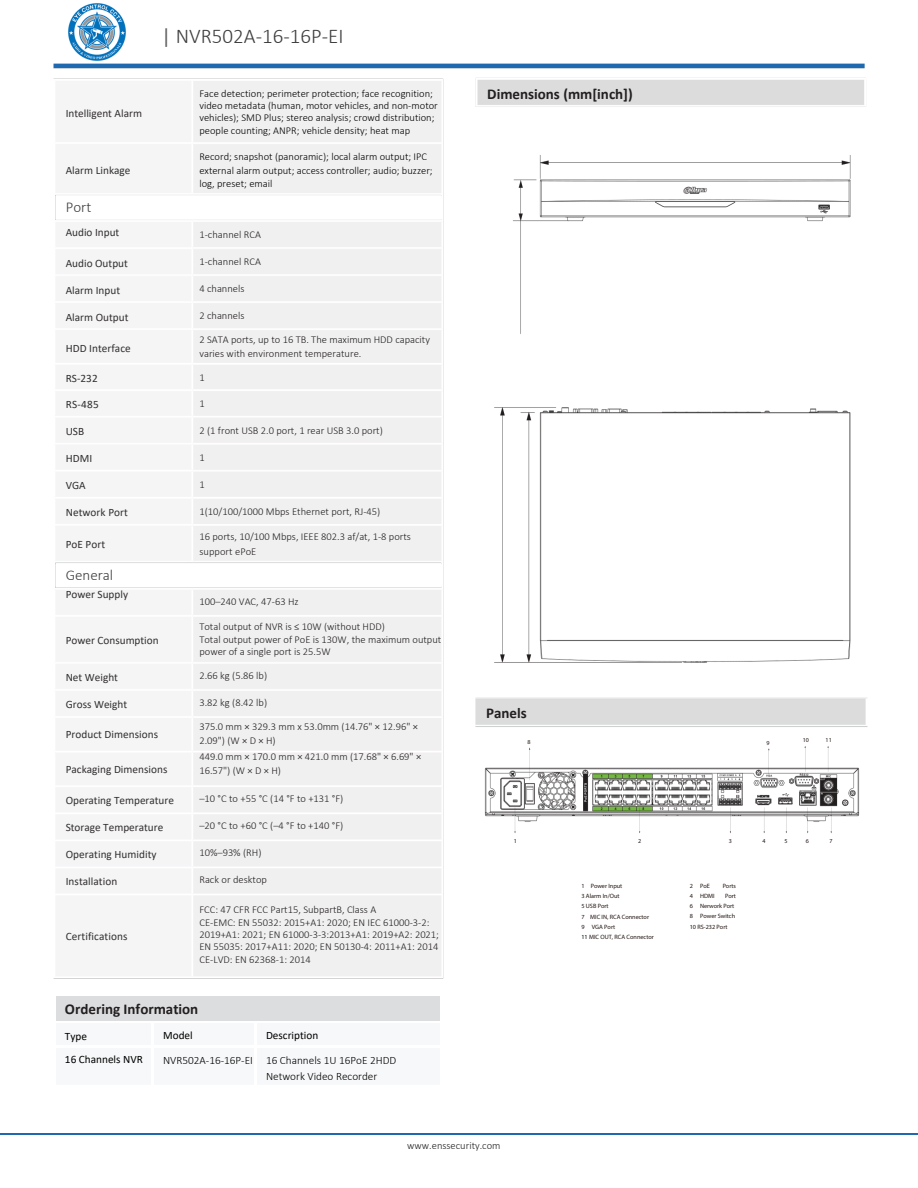
<style>
.page{position:relative;width:918px;height:1188px;background:#fff}
.page>*{position:absolute;margin:0;border:0;box-sizing:border-box;transform-origin:0 0}
.t1{font:300 21px "Calibri";color:#3f3e3f}
.t2{font:700 15px "Calibri";color:#231f20}
.t3{font:300 15px "Calibri";color:#3f3e3f}
.t4{font:11.25px "Calibri";color:#312e2f}
.t5{font:300 11.25px/15.8px "Calibri";color:#000}
.t6{font:11.25px/23.7px "Calibri";color:#000}
.t7{font:300 10.5px/12.3px "Calibri";color:#231f20}
.t8{font:300 10.5px/12.3px "Calibri";color:#000}
.t9{font:6.15px/10.2px "Myriad Pro";color:#221613}
.t10{font:6px "Myriad Pro";color:#221613}
.s1{font-weight:400;color:#626366}
.s2{color:#000}
</style>
<div class="page">
<div style="left:56px;top:996px;width:384px;height:25px;background:#dcdddf"></div>
<hr style="left:0;top:1133px;width:918px;height:2px;background:#1f69b3">
<img style="left:53px;top:63px;width:815px;height:916px">
<img style="left:57px;top:3px;width:79px;height:69px">
<p class="t4" style="left:66px;top:108px;width:78px">Intelligent Alarm</p>
<p class="t4" style="left:66px;top:165px;width:66px">Alarm Linkage</p>
<h4 class="t3" style="left:66px;top:201px;width:27px">Port</h4>
<h4 class="t4" style="left:66px;top:227px;width:55px">Audio Input</h4>
<p class="t4" style="left:66px;top:258px;width:64px">Audio Output</p>
<p class="t4" style="left:66px;top:285px;width:56px">Alarm Input</p>
<p class="t4" style="left:66px;top:312px;width:64px">Alarm Output</p>
<p class="t4" style="left:66px;top:343px;width:67px">HDD Interface</p>
<p class="t4" style="left:66px;top:374px;width:33px">RS-232</p>
<p class="t4" style="left:66px;top:400px;width:35px">RS-485</p>
<p class="t4" style="left:66px;top:427px;width:20px">USB</p>
<p class="t4" style="left:66px;top:454px;width:28px">HDMI</p>
<p class="t4" style="left:66px;top:481px;width:21px">VGA</p>
<p class="t4" style="left:66px;top:508px;width:64px">Network Port</p>
<h2 class="t4" style="left:66px;top:539px;width:41px">PoE Port</h2>
<h4 class="t1" style="left:161px;top:27px;width:184px"><span class="s1">|</span> NVR502A-16-16P-EI</h4>
<h3 class="t8" style="left:199px;top:88px;width:240px">Face detection; perimeter protection; face recognition; video metadata (human, motor vehicles, and non-motor vehicles); SMD Plus; stereo analysis; crowd distribution; people counting; ANPR; vehicle density; heat map</h3>
<h3 class="t8" style="left:199px;top:150px;width:235px;line-height:14.7px">Record; snapshot (panoramic); local alarm output; IPC external alarm output; access controller; audio; buzzer;</h3>
<h3 class="t8" style="left:199px;top:178px;width:75px">log, preset; email</h3>
<p class="t7" style="left:199px;top:229px;width:63px">1-channel RCA</p>
<h1 class="t7" style="left:199px;top:256px;width:63px">1-channel RCA</h1>
<p class="t7" style="left:199px;top:283px;width:47px">4 channels</p>
<h4 class="t7" style="left:199px;top:310px;width:47px">2 channels</h4>
<h4 class="t7" style="left:199px;top:334px;width:232px;line-height:13.5px">2 SATA ports, up to 16 TB. The maximum HDD capacity varies with environment temperature.</h4>
<h4 class="t7" style="left:199px;top:372px;width:7px">1</h4>
<h4 class="t7" style="left:199px;top:398px;width:7px">1</h4>
<h4 class="t7" style="left:199px;top:425px;width:185px">2 (1 front USB 2.0 port, 1 rear USB 3.0 port)</h4>
<h4 class="t7" style="left:199px;top:452px;width:7px">1</h4>
<h4 class="t7" style="left:199px;top:479px;width:7px">1</h4>
<h3 class="t7" style="left:199px;top:506px;width:182px">1(10/100/1000 Mbps Ethernet port, RJ-45)</h3>
<h3 class="t7" style="left:199px;top:530px;width:213px;line-height:14.7px">16 ports, 10/100 Mbps, IEEE 802.3 af/at, 1-8 ports support ePoE</h3>
<h4 class="t3" style="left:66px;top:568px;width:49px">General</h4>
<h4 class="t4" style="left:66px;top:589px;width:64px">Power Supply</h4>
<p class="t4" style="left:66px;top:635px;width:95px">Power Consumption</p>
<p class="t4" style="left:66px;top:672px;width:54px">Net Weight</p>
<p class="t4" style="left:66px;top:699px;width:63px">Gross Weight</p>
<p class="t4" style="left:66px;top:730px;width:94px">Product Dimensions</p>
<p class="t4" style="left:66px;top:765px;width:103px">Packaging Dimensions</p>
<p class="t4" style="left:66px;top:795px;width:110px">Operating Temperature</p>
<p class="t4" style="left:66px;top:822px;width:99px">Storage Temperature</p>
<p class="t4" style="left:66px;top:849px;width:92px">Operating Humidity</p>
<h2 class="t4" style="left:66px;top:876px;width:53px">Installation</h2>
<p class="t4" style="left:66px;top:931px;width:63px">Certifications</p>
<h4 class="t7" style="left:199px;top:596px;width:101px">100–240 VAC, 47-63 Hz</h4>
<h4 class="t7" style="left:199px;top:620px;width:243px;line-height:13.5px">Total output of NVR is ≤ 10W (without HDD)<br>Total output power of PoE is 130W, the maximum output</h4>
<h4 class="t7" style="left:199px;top:647px;width:133px">power of a single port is 25.5W</h4>
<h4 class="t7" style="left:199px;top:671px;width:69px">2.66 kg (5.86 lb)</h4>
<h4 class="t7" style="left:199px;top:698px;width:69px">3.82 kg (8.42 lb)</h4>
<h4 class="t7" style="left:199px;top:721px;width:220px;line-height:13.5px">375.0 mm × 329.3 mm x 53.0mm (14.76" × 12.96" ×<br>2.09") (W × D × H)</h4>
<h4 class="t7" style="left:199px;top:750px;width:223px;line-height:14.7px">449.0 mm × 170.0 mm × 421.0 mm (17.68" × 6.69" ×<br>16.57") (W × D × H)</h4>
<h4 class="t7" style="left:199px;top:794px;width:146px">–10 °C to +55 °C (14 °F to +131 °F)</h4>
<h4 class="t7" style="left:199px;top:821px;width:145px">–20 °C to +60 °C (–4 °F to +140 °F)</h4>
<h4 class="t7" style="left:199px;top:848px;width:64px">10%–93% (RH)</h4>
<h4 class="t7" style="left:199px;top:875px;width:69px">Rack or desktop</h4>
<h4 class="t7" style="left:199px;top:904px;width:241px">FCC: 47 CFR FCC Part15, SubpartB, Class A<br>CE-EMC: EN 55032: 2015+A1: 2020; EN IEC 61000-3-2:<br>2019+A1: 2021; EN 61000-3-3:2013+A1: 2019+A2: 2021; EN 55035: 2017+A11: 2020; EN 50130-4: 2011+A1: 2014<br>CE-LVD: EN 62368-1: 2014</h4>
<h4 class="t2" style="left:65px;top:1003px;width:135px">Ordering Information</h4>
<p class="t6" style="left:65px;top:1025px;width:79px">Type<br>16 Channels NVR</p>
<h4 class="t6" style="left:163px;top:1025px;width:31px">Model</h4>
<h4 class="t5" style="left:163px;top:1053px;width:91px">NVR502A-16-16P-EI</h4>
<h3 class="t6" style="left:266px;top:1025px;width:54px">Description</h3>
<h4 class="t5" style="left:266px;top:1053px;width:132px">16 Channels 1U 16PoE 2HDD<br>Network Video Recorder</h4>
<h4 class="t2" style="left:487px;top:87px;width:147px">Dimensions (mm[inch])</h4>
<h4 class="t2" style="left:486px;top:706px;width:42px">Panels</h4>
<h4 class="t10" style="left:528px;top:739px;width:5px">8</h4>
<h4 class="t10" style="left:514px;top:838px;width:5px">1</h4>
<h4 class="t10" style="left:766px;top:740px;width:5px">9</h4>
<h3 class="t10" style="left:803px;top:738px;width:8px">10</h3>
<h4 class="t10" style="left:826px;top:738px;width:8px">11</h4>
<h4 class="t10" style="left:638px;top:838px;width:5px">2</h4>
<h4 class="t10" style="left:729px;top:838px;width:5px">3</h4>
<h4 class="t10" style="left:763px;top:838px;width:5px">4</h4>
<h4 class="t9" style="left:591px;top:881px;width:33px">Power Input</h4>
<h4 class="t9" style="left:581px;top:881px;width:40px">1<br>3 Alarm In/Out<br>5 USB Port</h4>
<h4 class="t9" style="left:581px;top:912px;width:5px">7<br>9</h4>
<h4 class="t9" style="left:590px;top:912px;width:60px">MIC IN, RCA Connector</h4>
<p class="t9" style="left:592px;top:922px;width:25px">VGA Port</p>
<p class="t9" style="left:581px;top:932px;width:74px"><span class="s2">11</span> MIC OUT, RCA Connector</p>
<p class="t9" style="left:700px;top:881px;width:11px">PoE</p>
<p class="t9" style="left:723px;top:881px;width:15px">Ports</p>
<p class="t9" style="left:700px;top:892px;width:16px">HDMI</p>
<h4 class="t9" style="left:690px;top:881px;width:5px;text-align:justify">2<br>4<br>6</h4>
<p class="t9" style="left:690px;top:912px;width:5px">8</p>
<p class="t9" style="left:700px;top:892px;width:37px;text-align:right">Port<br>Nerwork Port</p>
<h4 class="t9" style="left:700px;top:912px;width:37px">Power Switch</h4>
<h4 class="t9" style="left:690px;top:923px;width:39px">10 RS-232 Port</h4>
<h4 class="t10" style="left:785px;top:838px;width:5px">5</h4>
<h4 class="t10" style="left:806px;top:838px;width:5px">6</h4>
<h2 class="t10" style="left:829px;top:838px;width:5px">7</h2>
<h4 class="t7" style="left:407px;top:1140px;width:95px">www.enssecurity.com</h4>
</div>
